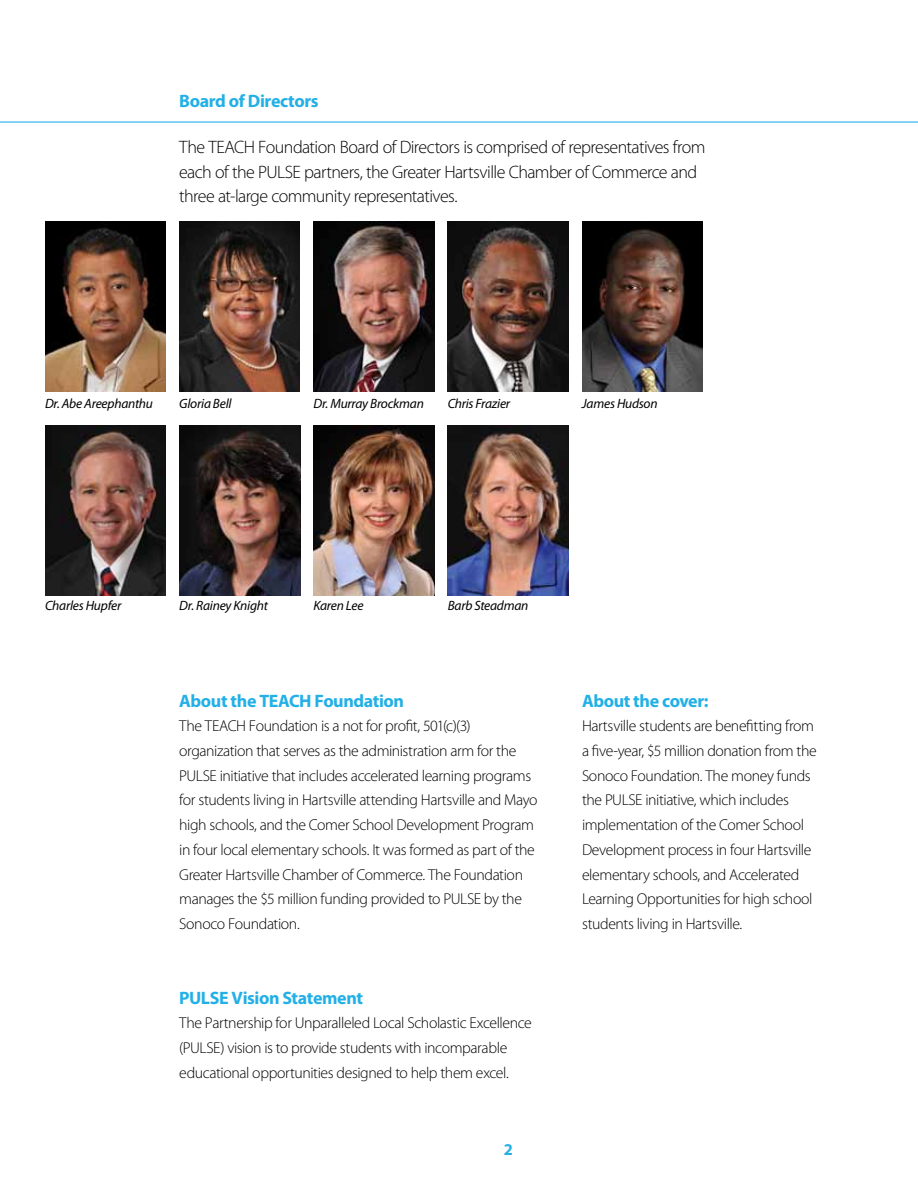
<style>
.page{position:relative;width:918px;height:1188px;background:#fff}
.page>*{position:absolute;margin:0;border:0;box-sizing:border-box;transform-origin:0 0}
.t1{font:300 18px/24.8px "Myriad Pro";letter-spacing:-.035em;color:#000}
.t2{font:700 18px "Myriad Pro";letter-spacing:-.025em;color:#23b0e6}
.t3{font:700 16.5px "Myriad Pro";color:#23b0e6}
.t4{font:300 15.75px/24.8px "Myriad Pro";letter-spacing:-.025em;color:#000}
.t5{font:italic 13.5px "Myriad Pro";letter-spacing:-.015em;color:#000}
</style>
<div class="page">
<hr style="left:0;top:122px;width:918px;height:1px;background:#23b0e6">
<img style="left:45px;top:221px;width:121px;height:171px">
<img style="left:179px;top:221px;width:121px;height:171px">
<img style="left:314px;top:221px;width:120px;height:171px">
<img style="left:448px;top:221px;width:120px;height:171px">
<img style="left:582px;top:221px;width:121px;height:171px">
<img style="left:45px;top:425px;width:121px;height:170px">
<img style="left:179px;top:425px;width:121px;height:170px">
<img style="left:314px;top:425px;width:120px;height:170px">
<img style="left:448px;top:425px;width:120px;height:170px">
<p class="t2" style="left:179px;top:89px;width:141px">Board of Directors</p>
<p class="t1" style="left:179px;top:134px;width:528px">The TEACH Foundation Board of Directors is comprised of representatives from each of the PULSE partners, the Greater Hartsville Chamber of Commerce and three at-large community representatives.</p>
<p class="t5" style="left:45px;top:395px;width:110px">Dr. Abe Areephanthu</p>
<p class="t5" style="left:179px;top:395px;width:54px">Gloria Bell</p>
<p class="t5" style="left:313px;top:395px;width:112px">Dr. Murray Brockman</p>
<p class="t5" style="left:448px;top:395px;width:64px">Chris Frazier</p>
<p class="t5" style="left:582px;top:395px;width:77px">James Hudson</p>
<p class="t5" style="left:45px;top:597px;width:78px">Charles Hupfer</p>
<p class="t5" style="left:179px;top:597px;width:90px">Dr. Rainey Knight</p>
<p class="t5" style="left:314px;top:597px;width:52px">Karen Lee</p>
<p class="t5" style="left:448px;top:597px;width:82px">Barb Steadman</p>
<p class="t2" style="left:179px;top:689px;width:226px">About the TEACH Foundation</p>
<p class="t4" style="left:179px;top:713px;width:360px">The TEACH Foundation is a not for profit, 501(c)(3) organization that serves as the administration arm for the PULSE initiative that includes accelerated learning programs for students living in Hartsville attending Hartsville and Mayo high schools, and the Comer School Development Program in four local elementary schools. It was formed as part of the Greater Hartsville Chamber of Commerce. The Foundation manages the $5 million funding provided to PULSE by the Sonoco Foundation.</p>
<p class="t2" style="left:179px;top:986px;width:185px">PULSE Vision Statement</p>
<p class="t4" style="left:179px;top:1010px;width:354px">The Partnership for Unparalleled Local Scholastic Excellence (PULSE) vision is to provide students with incomparable educational opportunities designed to help them excel.</p>
<p class="t3" style="left:504px;top:1139px;width:11px">2</p>
<p class="t2" style="left:582px;top:689px;width:128px">About the cover:</p>
<p class="t4" style="left:582px;top:713px;width:236px">Hartsville students are benefitting from a five-year, $5 million donation from the Sonoco Foundation. The money funds the PULSE initiative, which includes implementation of the Comer School Development process in four Hartsville elementary schools, and Accelerated Learning Opportunities for high school students living in Hartsville.</p>
</div>
